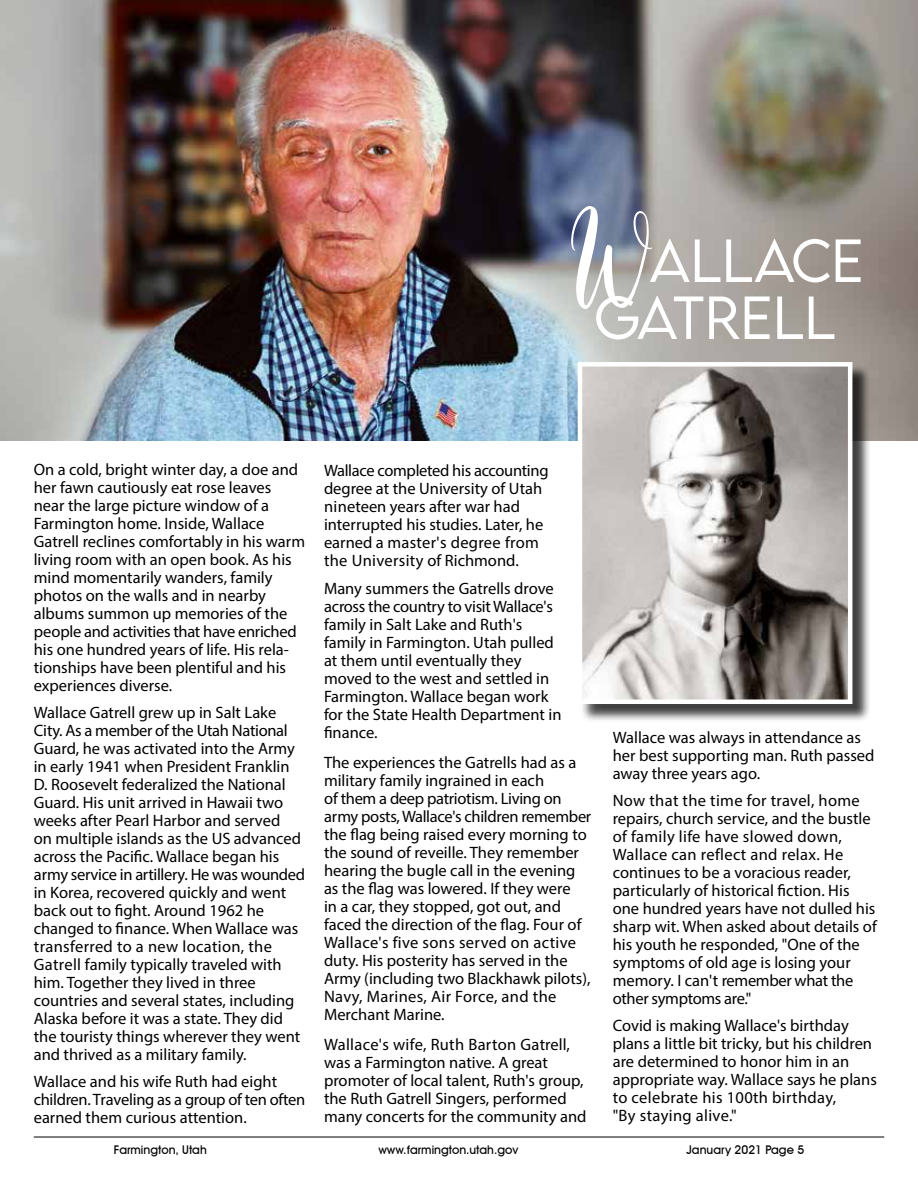
<style>
.page{position:relative;width:918px;height:1188px;background:#fff}
.page>*{position:absolute;margin:0;border:0;box-sizing:border-box;transform-origin:0 0}
.t1{font:300 54px/57px "LEMONMILK";color:#fff;text-align:center}
.t2{font:16.5px/18px "Myriad Pro";color:#000}
.t3{font:500 12px "Avant Garde IT Cby BT";color:#000}
.s1{font-family:"almondwhisp";font-weight:400;font-size:90px}
</style>
<div class="page">
<hr style="left:34px;top:1137px;width:850px;height:1px;background:#000">
<img style="left:0;top:0;width:918px;height:441px">
<div style="left:580px;top:364px;width:291px;height:359px;background:#000;opacity:.75"></div>
<img style="left:583px;top:367px;width:264px;height:332px">
<div style="left:578px;top:362px;width:274px;height:342px;border:4px solid #fff"></div>
<h1 class="t1" style="left:566px;top:232px;width:120px"><span class="s1">W</span>ALLACE<br>GATRELL</h1>
<p class="t2" style="left:34px;top:460px;width:273px">On a cold, bright winter day, a doe and her fawn cautiously eat rose leaves near the large picture window of a Farmington home. Inside, Wallace Gatrell reclines comfortably in his warm living room with an open book. As his mind momentarily wanders, family photos on the walls and in nearby albums summon up memories of the people and activities that have enriched his one hundred years of life. His rela&shy;tionships have been plentiful and his experiences diverse.</p>
<p class="t2" style="left:34px;top:703px;width:273px">Wallace Gatrell grew up in Salt Lake City. As a member of the Utah National Guard, he was activated into the Army in early 1941 when President Franklin D. Roosevelt federalized the National Guard. His unit arrived in Hawaii two weeks after Pearl Harbor and served<br>on multiple islands as the US advanced across the Pacific. Wallace began his army service in artillery. He was wounded in Korea, recovered quickly and went back out to fight. Around 1962 he changed to finance. When Wallace was transferred to a new location, the Gatrell family typically traveled with him. Together they lived in three countries and several states, including Alaska before it was a state. They did the touristy things wherever they went and thrived as a military family.</p>
<p class="t2" style="left:34px;top:1072px;width:273px">Wallace and his wife Ruth had eight children. Traveling as a group of ten often earned them curious attention.</p>
<p class="t2" style="left:324px;top:461px;width:226px">Wallace completed his accounting degree at the University of Utah nineteen years after war had interrupted his studies. Later, he earned a master's degree from the University of Richmond.</p>
<p class="t2" style="left:324px;top:579px;width:239px">Many summers the Gatrells drove across the country to visit Wallace's family in Salt Lake and Ruth's family in Farmington. Utah pulled at them until eventually they moved to the west and settled in<br>Farmington. Wallace began work for the State Health Department in finance.</p>
<p class="t2" style="left:324px;top:754px;width:269px">The experiences the Gatrells had as a military family ingrained in each<br>of them a deep patriotism. Living on army posts, Wallace's children remember the flag being raised every morning to the sound of reveille. They remember hearing the bugle call in the evening as the flag was lowered. If they were<br>in a car, they stopped, got out, and faced the direction of the flag. Four of Wallace's five sons served on active duty. His posterity has served in the Army (including two Blackhawk pilots), Navy, Marines, Air Force, and the Merchant Marine.</p>
<p class="t2" style="left:324px;top:1036px;width:264px">Wallace's wife, Ruth Barton Gatrell, was a Farmington native. A great promoter of local talent, Ruth's group, the Ruth Gatrell Singers, performed many concerts for the community and</p>
<p class="t2" style="left:613px;top:728px;width:263px">Wallace was always in attendance as her best supporting man. Ruth passed away three years ago.</p>
<p class="t2" style="left:613px;top:791px;width:266px">Now that the time for travel, home repairs, church service, and the bustle of family life have slowed down, Wallace can reflect and relax. He continues to be a voracious reader, particularly of historical fiction. His one hundred years have not dulled his sharp wit. When asked about details of his youth he responded, "One of the symptoms of old age is losing your memory. I can't remember what the other symptoms are."</p>
<p class="t2" style="left:613px;top:1016px;width:266px">Covid is making Wallace's birthday plans a little bit tricky, but his children are determined to honor him in an appropriate way. Wallace says he plans to celebrate his 100th birthday,<br>"By staying alive."</p>
<p class="t3" style="left:114px;top:1142px;width:94px">Farmington, Utah</p>
<p class="t3" style="left:378px;top:1142px;width:142px">www.farmington.utah.gov</p>
<p class="t3" style="left:687px;top:1142px;width:119px">January 2021 Page 5</p>
</div>
